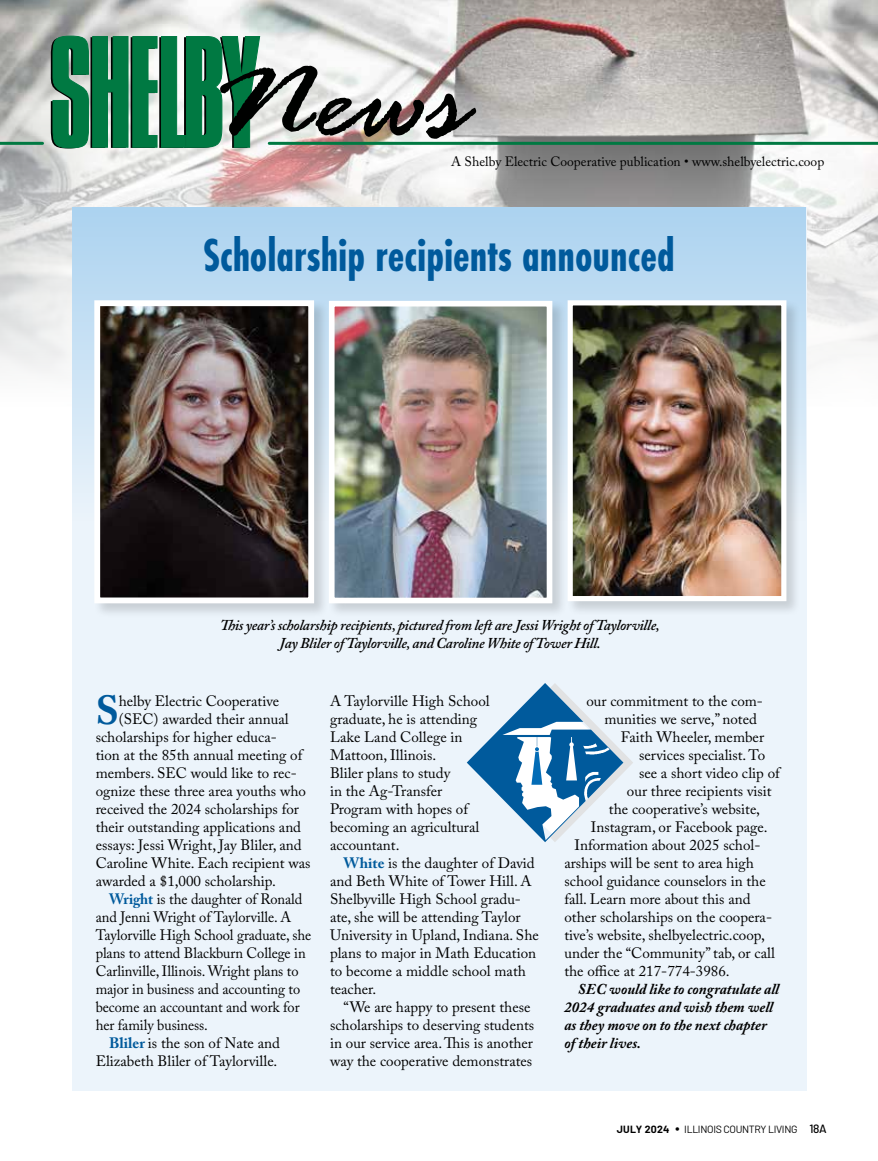
<style>
.page{position:relative;width:878px;height:1161px;background:#fff}
.page>*{position:absolute;margin:0;border:0;box-sizing:border-box;transform-origin:0 0}
.t1{font:700 48px "Futura PT Cond";color:#005a9c;scale:.93 1}
.t2{font:700 40.35px "Adobe Caslon Pro";color:#005a9c}
.t3{font:15px/18px "Adobe Caslon Pro";color:#000}
.t4{font:15px "Adobe Caslon Pro";color:#000;scale:.96 1}
.t5{font:italic 600 15px/18px "Adobe Caslon Pro";letter-spacing:-.02em;color:#000;text-align:center}
.t6{font:italic 700 15px/18px "Adobe Caslon Pro";color:#000}
.t7{font:13.5px "Adobe Caslon Pro";color:#000}
.t8{font:10.5px "Barlow";letter-spacing:-.03em;color:#000}
.s1{font-weight:700;color:#005a9c}
.s2{font-weight:700}
.s3{font-size:15px}
.s4{font-weight:500;font-size:12px}
</style>
<div class="page">
<img style="left:0;top:0;width:878px;height:406px">
<div style="left:72px;top:207px;width:734px;height:883px;background:#ecf4fb"></div>
<div style="left:72px;top:207px;width:734px;height:361px;background:linear-gradient(to bottom,#acd3f0,#f3f7fc)"></div>
<svg style="left:467px;top:683px;width:166px;height:159px"></svg>
<div style="left:93px;top:299px;width:236px;height:319px;background:#000;opacity:.15"></div>
<img style="left:101px;top:307px;width:206px;height:289px">
<div style="left:94px;top:300px;width:220px;height:303px;border:6px solid #fff"></div>
<div style="left:327px;top:299px;width:240px;height:319px;background:#000;opacity:.15"></div>
<img style="left:336px;top:308px;width:209px;height:288px">
<div style="left:329px;top:301px;width:223px;height:302px;border:6px solid #fff"></div>
<div style="left:566px;top:299px;width:235px;height:317px;background:#000;opacity:.15"></div>
<img style="left:573px;top:306px;width:207px;height:289px">
<div style="left:567px;top:300px;width:219px;height:301px;border:5px solid #fff"></div>
<hr style="left:0;top:142px;width:42px;height:3px;background:#007942">
<hr style="left:269px;top:142px;width:609px;height:3px;background:#007942">
<svg style="left:51px;top:36px;width:425px;height:112px"></svg>
<p class="t7" style="left:451px;top:154px;width:374px">A Shelby Electric Cooperative publication • www.shelbyelectric.coop</p>
<h1 class="t1" style="left:203px;top:227px;width:509px">Scholarship recipients announced</h1>
<p class="t5" style="left:220px;top:616px;width:441px">This year’s scholarship recipients, pictured from left are Jessi Wright of Taylorville,<br>Jay Bliler of Taylorville, and Caroline White of Tower Hill.</p>
<h2 class="t2" style="left:96px;top:686px;width:25px">S</h2>
<p class="t3" style="left:119px;top:692px;width:162px">helby Electric Cooperative</p>
<p class="t3" style="left:119px;top:710px;width:171px">(SEC) awarded their annual</p>
<p class="t3" style="left:96px;top:728px;width:183px">scholarships for higher educa-</p>
<p class="t3" style="left:96px;top:746px;width:208px">tion at the 85th annual meeting of</p>
<p class="t3" style="left:96px;top:764px;width:202px">members. SEC would like to rec-</p>
<p class="t3" style="left:96px;top:782px;width:212px">ognize these three area youths who</p>
<p class="t3" style="left:96px;top:800px;width:205px">received the 2024 scholarships for</p>
<p class="t3" style="left:96px;top:818px;width:207px">their outstanding applications and</p>
<p class="t3" style="left:96px;top:836px;width:207px">essays: Jessi Wright, Jay Bliler, and</p>
<p class="t3" style="left:96px;top:854px;width:216px">Caroline White. Each recipient was</p>
<p class="t3" style="left:96px;top:872px;width:182px">awarded a $1,000 scholarship.</p>
<p class="t4" style="left:109px;top:890px;width:203px"><span class="s1">Wright</span> is the daughter of Ronald</p>
<p class="t4" style="left:96px;top:908px;width:205px">and Jenni Wright of Taylorville. A</p>
<p class="t4" style="left:96px;top:926px;width:226px">Taylorville High School graduate, she</p>
<p class="t4" style="left:96px;top:944px;width:220px">plans to attend Blackburn College in</p>
<p class="t4" style="left:96px;top:962px;width:213px">Carlinville, Illinois. Wright plans to</p>
<p class="t4" style="left:96px;top:980px;width:214px">major in business and accounting to</p>
<p class="t4" style="left:96px;top:998px;width:214px">become an accountant and work for</p>
<p class="t4" style="left:96px;top:1016px;width:118px">her family business.</p>
<p class="t3" style="left:109px;top:1034px;width:172px"><span class="s1">Bliler</span> is the son of Nate and</p>
<p class="t3" style="left:96px;top:1052px;width:183px">Elizabeth Bliler of Taylorville.</p>
<p class="t3" style="left:330px;top:692px;width:161px">A Taylorville High School graduate, he is attending<br>Lake Land College in<br>Mattoon, Illinois.<br>Bliler plans to study<br>in the Ag-Transfer<br>Program with hopes of becoming an agricultural accountant.</p>
<p class="t3" style="left:330px;top:854px;width:210px;text-indent:14px"><span class="s1">White</span> is the daughter of David and Beth White of Tower Hill. A<br>Shelbyville High School gradu&shy;ate, she will be attending Taylor<br>University in Upland, Indiana. She plans to major in Math Education to become a middle school math teacher.</p>
<p class="t3" style="left:330px;top:998px;width:206px;text-indent:14px">“We are happy to present these scholarships to deserving students in our service area. This is another way the cooperative demonstrates</p>
<p class="t3" style="left:586px;top:692px;width:178px">our commitment to the com-</p>
<p class="t3" style="left:604px;top:710px;width:154px">munities we serve,” noted</p>
<p class="t3" style="left:621px;top:728px;width:145px">Faith Wheeler, member</p>
<p class="t3" style="left:639px;top:746px;width:128px">services specialist. To</p>
<p class="t3" style="left:639px;top:764px;width:142px">see a short video clip of</p>
<p class="t3" style="left:627px;top:782px;width:146px">our three recipients visit</p>
<p class="t3" style="left:609px;top:800px;width:153px">the cooperative’s website,</p>
<p class="t3" style="left:591px;top:818px;width:178px">Instagram, or Facebook page.</p>
<p class="t3" style="left:574px;top:836px;width:187px">Information about 2025 schol-</p>
<p class="t3" style="left:564px;top:854px;width:191px">arships will be sent to area high</p>
<p class="t3" style="left:564px;top:872px;width:203px">school guidance counselors in the</p>
<p class="t3" style="left:564px;top:890px;width:188px">fall. Learn more about this and</p>
<p class="t3" style="left:564px;top:908px;width:209px">other scholarships on the coopera-</p>
<p class="t3" style="left:564px;top:926px;width:202px">tive’s website, shelbyelectric.coop,</p>
<p class="t3" style="left:564px;top:944px;width:212px">under the “Community” tab, or call</p>
<p class="t3" style="left:564px;top:962px;width:167px">the office at 217-774-3986.</p>
<p class="t6" style="left:564px;top:980px;width:216px;text-indent:14px">SEC would like to congratulate all<br>2024 graduates and wish them well as they move on to the next chapter of their lives.</p>
<p class="t8" style="left:616px;top:1123px;width:211px"><span class="s2">JULY 2024</span> <span class="s3">•</span> ILLINOIS COUNTRY LIVING <span class="s4">18A</span></p>
</div>
